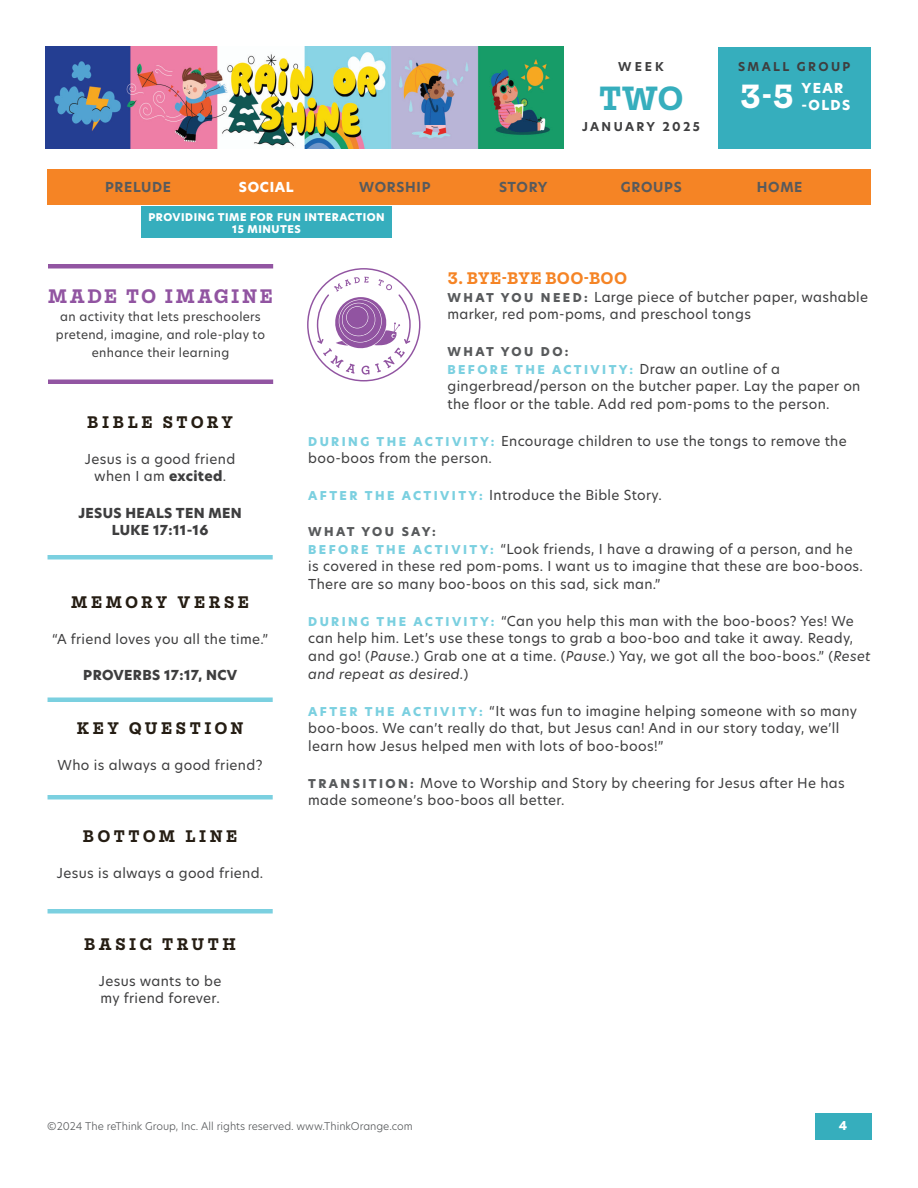
<style>
.page{position:relative;width:918px;height:1188px;background:#fff}
.page>*{position:absolute;margin:0;border:0;box-sizing:border-box;transform-origin:0 0}
.t1{font:700 36px "Mortise";color:#36aebd}
.t2{font:700 36px "Mortise";color:#fff}
.t3{font:700 21px "Mortise";letter-spacing:.125em;color:#9154a1}
.t4{font:700 18px "Mortise";letter-spacing:.2em;color:#251d13}
.t5{font:700 18px "Mortise";letter-spacing:.03em;color:#f58425}
.t6{font:13.5px/18px "New Hero";letter-spacing:.025em;color:#3e3e3f}
.t7{font:800 13.5px/18px "New Hero";letter-spacing:.025em;color:#3e3e3f;text-align:center}
.t8{font:700 13.5px "New Hero";letter-spacing:.05em;color:#585a5c}
.t9{font:800 13.5px/16.2px "New Hero";letter-spacing:.1em;color:#fff}
.t10{font:12px/18px "New Hero";letter-spacing:.025em;color:#3e3e3f;text-align:center}
.t11{font:800 12px/18px "New Hero";letter-spacing:.2em;color:#7bd0e0}
.t12{font:700 12px "New Hero";letter-spacing:.2em;color:#3e3e3f}
.t13{font:800 12px "New Hero";letter-spacing:.18em;color:#585a5c}
.t14{font:800 12px "New Hero";color:#fff}
.t15{font:300 10.5px "New Hero";color:#585a5c}
.t16{font:800 10.5px/12px "New Hero";letter-spacing:.05em;color:#fff;text-align:center}
.s1{font-weight:800}
.s2{font-weight:800;font-size:12px;color:#585a5c}
.s3{color:#585a5c}
.s4{font-weight:400;font-size:13.5px;color:#3e3e3f}
.s5{font-weight:800;font-size:12px;color:#7bd0e0}
.s6{font-style:italic}
</style>
<div class="page">
<img style="left:45px;top:47px;width:519px;height:101px">
<div style="left:717px;top:47px;width:154px;height:102px;background:#36aebd"></div>
<div style="left:48px;top:555px;width:225px;height:5px;background:#7bd0e0"></div>
<hr style="left:48px;top:698px;width:225px;height:4px;background:#7bd0e0">
<div style="left:48px;top:795px;width:225px;height:5px;background:#7bd0e0"></div>
<div style="left:48px;top:909px;width:225px;height:5px;background:#7bd0e0"></div>
<div style="left:141px;top:206px;width:251px;height:32px;background:#36aebd"></div>
<div style="left:47px;top:170px;width:824px;height:36px;background:#f58425"></div>
<div style="left:815px;top:1113px;width:57px;height:27px;background:#36aebd"></div>
<hr style="left:48px;top:380px;width:225px;height:4px;background:#9255a2">
<hr style="left:48px;top:264px;width:225px;height:4px;background:#9255a2">
<svg style="left:307px;top:268px;width:113px;height:113px"></svg>
<p class="t12" style="left:618px;top:59px;width:47px">WEEK</p>
<h1 class="t1" style="left:599px;top:79px;width:85px">TWO</h1>
<p class="t12" style="left:582px;top:119px;width:119px">JANUARY 2025</p>
<p class="t12" style="left:738px;top:59px;width:114px">SMALL GROUP</p>
<h1 class="t2" style="left:740px;top:77px;width:55px">3-5</h1>
<p class="t9" style="left:802px;top:80px;width:50px">YEAR -OLDS</p>
<p class="t8" style="left:105px;top:177px;width:68px">PRELUDE</p>
<p class="t9" style="left:239px;top:179px;width:56px">SOCIAL</p>
<p class="t8" style="left:359px;top:177px;width:73px">WORSHIP</p>
<p class="t8" style="left:499px;top:177px;width:50px">STORY</p>
<p class="t8" style="left:621px;top:177px;width:62px">GROUPS</p>
<p class="t8" style="left:757px;top:177px;width:47px">HOME</p>
<p class="t16" style="left:148px;top:211px;width:238px">PROVIDING TIME FOR FUN INTERACTION<br>15 MINUTES</p>
<h2 class="t3" style="left:48px;top:285px;width:226px">MADE TO IMAGINE</h2>
<p class="t10" style="left:56px;top:307px;width:211px">an activity that lets preschoolers pretend, imagine, and role-play to enhance their learning</p>
<h3 class="t4" style="left:87px;top:412px;width:147px">BIBLE STORY</h3>
<p class="t6" style="left:85px;top:449px;width:152px;text-align:center">Jesus is a good friend when I am <span class="s1">excited</span>.</p>
<p class="t7" style="left:78px;top:504px;width:165px">JESUS HEALS TEN MEN<br>LUKE 17:11-16</p>
<h3 class="t4" style="left:71px;top:592px;width:179px">MEMORY VERSE</h3>
<p class="t6" style="left:52px;top:629px;width:218px">“A friend loves you all the time.”</p>
<p class="t7" style="left:83px;top:666px;width:156px">PROVERBS 17:17, NCV</p>
<h3 class="t4" style="left:77px;top:718px;width:168px">KEY QUESTION</h3>
<p class="t6" style="left:58px;top:755px;width:206px">Who is always a good friend?</p>
<h3 class="t4" style="left:83px;top:826px;width:156px">BOTTOM LINE</h3>
<p class="t6" style="left:57px;top:863px;width:208px">Jesus is always a good friend.</p>
<h3 class="t4" style="left:84px;top:934px;width:153px">BASIC TRUTH</h3>
<p class="t6" style="left:99px;top:971px;width:124px">Jesus wants to be my friend forever.</p>
<h3 class="t5" style="left:447px;top:268px;width:181px">3. BYE-BYE BOO-BOO</h3>
<p class="t6" style="left:447px;top:287px;width:422px"><span class="s2">W H AT YO U N E E D :</span> Large piece of butcher paper, washable marker, red pom-poms, and preschool tongs</p>
<p class="t11" style="left:447px;top:342px;width:334px"><span class="s3">WHAT YOU DO:<br></span>BEFORE THE ACTIVITY: <span class="s4">Draw an outline of a</span></p>
<p class="t6" style="left:447px;top:377px;width:415px">gingerbread/person on the butcher paper. Lay the paper on the floor or the table. Add red pom-poms to the person.</p>
<p class="t6" style="left:308px;top:431px;width:540px"><span class="s5">D U R I N G T H E AC T I V I T Y:</span> Encourage children to use the tongs to remove the boo-boos from the person.</p>
<p class="t6" style="left:308px;top:485px;width:355px"><span class="s5">A F T E R T H E AC T I V I T Y:</span> Introduce the Bible Story.</p>
<p class="t13" style="left:308px;top:523px;width:129px">WHAT YOU SAY:</p>
<p class="t6" style="left:308px;top:539px;width:556px"><span class="s5">B E F O R E T H E AC T I V I T Y:</span> “Look friends, I have a drawing of a person, and he is covered in these red pom-poms. I want us to imagine that these are boo-boos.<br>There are so many boo-boos on this sad, sick man.”</p>
<p class="t6" style="left:308px;top:611px;width:564px"><span class="s5">D U R I N G T H E AC T I V I T Y:</span> “Can you help this man with the boo-boos? Yes! We can help him. Let’s use these tongs to grab a boo-boo and take it away. Ready, and go! (<span class="s6">Pause.</span>) Grab one at a time. (<span class="s6">Pause.</span>) Yay, we got all the boo-boos.” (<span class="s6">Reset and repeat as desired.</span>)</p>
<p class="t6" style="left:308px;top:701px;width:550px"><span class="s5">A F T E R T H E AC T I V I T Y:</span> “It was fun to imagine helping someone with so many boo-boos. We can’t really do that, but Jesus can! And in our story today, we’ll learn how Jesus helped men with lots of boo-boos!”</p>
<p class="t6" style="left:308px;top:773px;width:538px"><span class="s2">T R A N S I T I O N :</span> Move to Worship and Story by cheering for Jesus after He has made someone’s boo-boos all better.</p>
<p class="t15" style="left:47px;top:1118px;width:367px">©2024 The reThink Group, Inc. All rights reserved. www.ThinkOrange.com</p>
<p class="t14" style="left:839px;top:1117px;width:10px">4</p>
</div>
